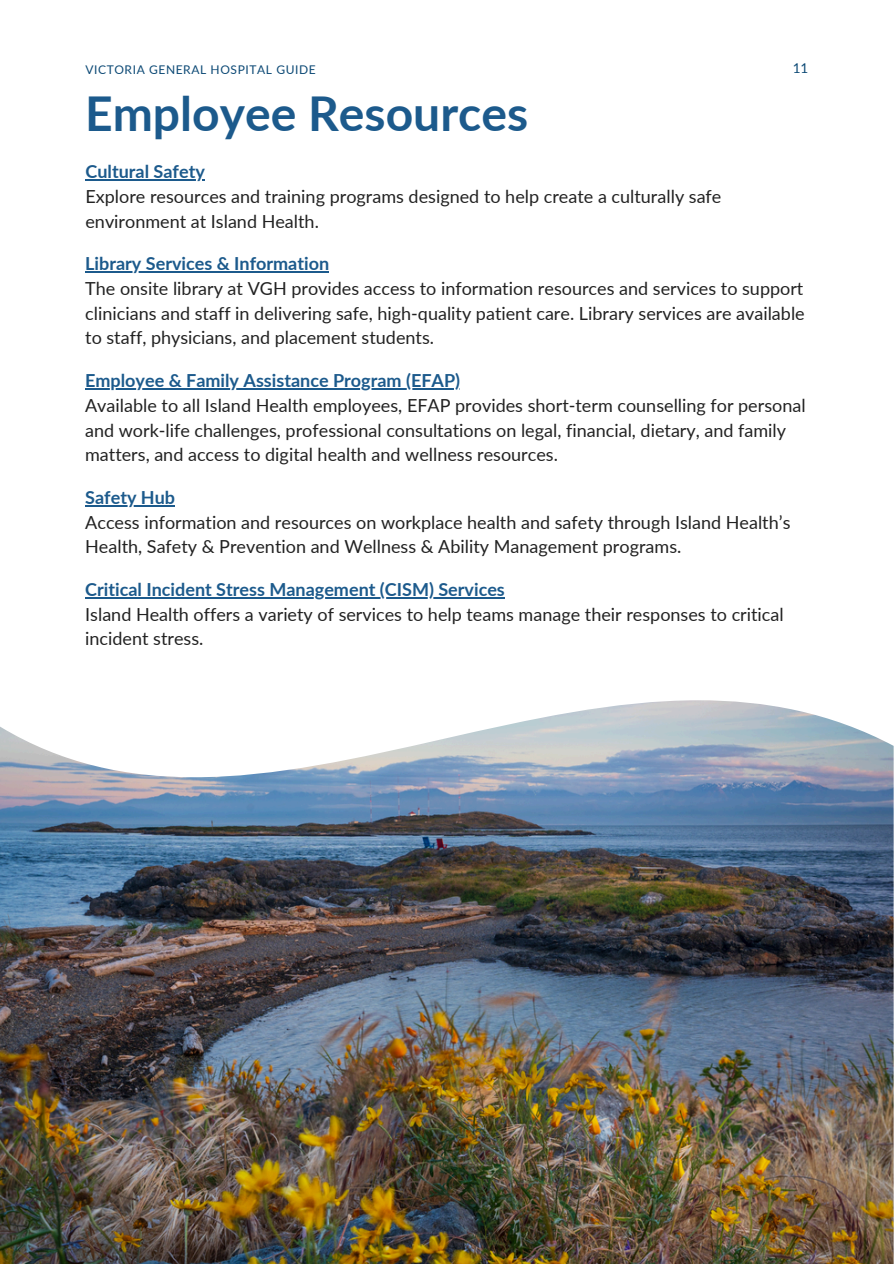
<style>
.page{position:relative;width:894px;height:1264px;background:#fff}
.page>*{position:absolute;margin:0;border:0;box-sizing:border-box;transform-origin:0 0}
.t1{font:700 48px "Lato";color:#1c5a8c}
.t2{font:18px/24.8px "Lato";color:#222}
.t3{font:700 18px "Lato";color:#1c5a8c}
.t4{font:13.5px "Lato";color:#0c4975}
.t5{font:12px "Lato";letter-spacing:.05em;color:#0c4975}
.s1{font-weight:700;color:#1c5a8c}
</style>
<div class="page">
<hr style="left:85px;top:388px;width:316px;height:1px;background:#1c5a8c">
<hr style="left:401px;top:388px;width:59px;height:1px;background:#1c5a8c">
<hr style="left:85px;top:505px;width:90px;height:1px;background:#1c5a8c">
<hr style="left:85px;top:271px;width:244px;height:1px;background:#1c5a8c">
<hr style="left:85px;top:597px;width:419px;height:1px;background:#1c5a8c">
<hr style="left:85px;top:179px;width:120px;height:1px;background:#1c5a8c">
<img style="left:0;top:700px;width:893px;height:563px">
<p class="t5" style="left:85px;top:62px;width:232px">VICTORIA GENERAL HOSPITAL GUIDE</p>
<p class="t4" style="left:792px;top:60px;width:17px">11</p>
<p class="t1" style="left:85px;top:83px;width:444px">Employee Resources</p>
<h2 class="t2" style="left:85px;top:159px;width:637px"><span class="s1">Cultural Safety<br></span>Explore resources and training programs designed to help create a culturally safe environment at Island Health.</h2>
<h2 class="t2" style="left:85px;top:251px;width:720px"><span class="s1">Library Services &amp; Information<br></span>The onsite library at VGH provides access to information resources and services to support clinicians and staff in delivering safe, high-quality patient care. Library services are available to staff, physicians, and placement students.</h2>
<h1 class="t3" style="left:85px;top:369px;width:376px">Employee &amp; Family Assistance Program (EFAP)</h1>
<h2 class="t2" style="left:85px;top:392px;width:721px">Available to all Island Health employees, EFAP provides short-term counselling for personal and work-life challenges, professional consultations on legal, financial, dietary, and family matters, and access to digital health and wellness resources.</h2>
<h2 class="t2" style="left:85px;top:484px;width:706px"><span class="s1">Safety Hub<br></span>Access information and resources on workplace health and safety through Island Health’s<br>Health, Safety &amp; Prevention and Wellness &amp; Ability Management programs.</h2>
<h2 class="t2" style="left:85px;top:576px;width:699px"><span class="s1">Critical Incident Stress Management (CISM) Services<br></span>Island Health offers a variety of services to help teams manage their responses to critical incident stress.</h2>
</div>
